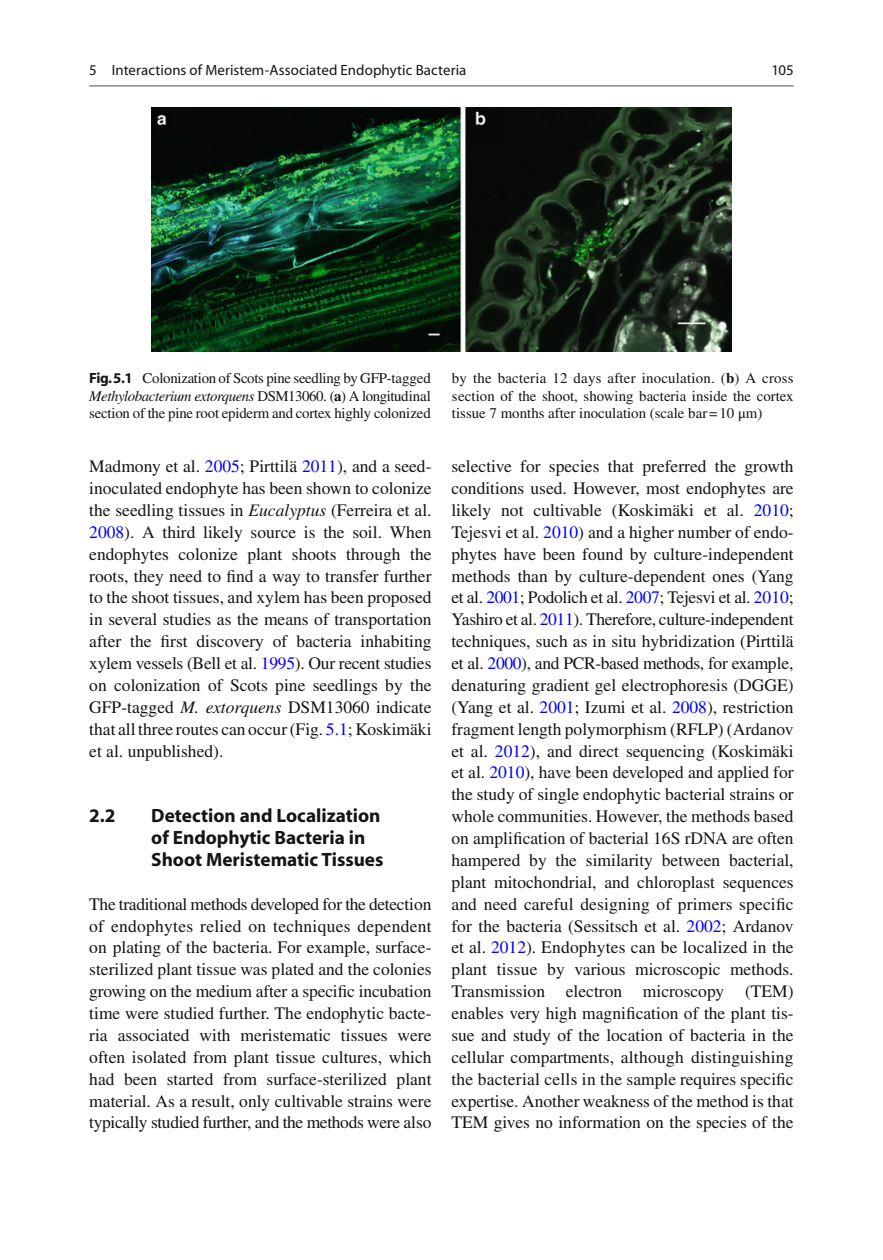
<style>
.page{position:relative;width:883px;height:1260px;background:#fff}
.page>*{position:absolute;margin:0;border:0;box-sizing:border-box;transform-origin:0 0}
.t1{font:700 19.25px/21.9px "Myriad";color:#131413}
.t2{font:17.5px/21.9px "Times";color:#131413;text-align:justify}
.t3{font:14.88px/17.5px "Times";color:#131413;text-align:justify}
.t4{font:14.88px "Myriad";letter-spacing:.01em;color:#131413}
.s1{font-family:"Myriad";font-weight:700}
.s2{font-style:italic}
.s3{font-weight:700}
.s4{font-family:"STIX General"}
.s5{color:#00f}
</style>
<div class="page">
<img style="left:151px;top:107px;width:581px;height:245px">
<hr style="left:89px;top:85px;width:705px;height:2px;background:#989898">
<p class="t4" style="left:89px;top:64px;width:379px">5 Interactions of Meristem- Associated Endophytic Bacteria</p>
<p class="t4" style="left:771px;top:64px;width:24px">105</p>
<p class="t3" style="left:89px;top:371px;width:343px"><span class="s1">Fig. 5.1</span> Colonization of Scots pine seedling by GFP-tagged <span class="s2">Methylobacterium extorquens</span> DSM13060. ( <span class="s3">a</span> ) A longitudinal section of the pine root epiderm and cortex highly colonized</p>
<p class="t3" style="left:452px;top:371px;width:343px">by the bacteria 12 days after inoculation. ( <span class="s3">b</span> ) A cross section of the shoot, showing bacteria inside the cortex tissue 7 months after inoculation (scale bar = 10 <span class="s4">μ</span>m)</p>
<p class="t2" style="left:89px;top:457px;width:344px">Madmony et al. <span class="s5">2005</span> ; Pirttilä <span class="s5">2011</span> ), and a seed&shy;inoculated endophyte has been shown to colonize the seedling tissues in <span class="s2">Eucalyptus</span> (Ferreira et al.<br><span class="s5">2008</span> ). A third likely source is the soil. When endophytes colonize plant shoots through the roots, they need to find a way to transfer further to the shoot tissues, and xylem has been proposed in several studies as the means of transportation after the first discovery of bacteria inhabiting xylem vessels (Bell et al. <span class="s5">1995</span> ). Our recent studies on colonization of Scots pine seedlings by the GFP-tagged <span class="s2">M. extorquens</span> DSM13060 indicate that all three routes can occur (Fig. <span class="s5">5.1</span> ; Koskimäki et al. unpublished).</p>
<p class="t1" style="left:89px;top:806px;width:28px">2.2</p>
<p class="t1" style="left:151px;top:806px;width:234px">Detection and Localization of Endophytic Bacteria in<br>Shoot Meristematic Tissues</p>
<p class="t2" style="left:89px;top:895px;width:344px">The traditional methods developed for the detection of endophytes relied on techniques dependent on plating of the bacteria. For example, surface&shy;sterilized plant tissue was plated and the colonies growing on the medium after a specific incubation time were studied further. The endophytic bacte&shy;ria associated with meristematic tissues were often isolated from plant tissue cultures, which had been started from surface- sterilized plant material. As a result, only cultivable strains were typically studied further, and the methods were also</p>
<p class="t2" style="left:451px;top:457px;width:344px">selective for species that preferred the growth conditions used. However, most endophytes are likely not cultivable (Koskimäki et al. <span class="s5">2010</span> ; Tejesvi et al. <span class="s5">2010</span> ) and a higher number of endo&shy;phytes have been found by culture-independent methods than by culture- dependent ones (Yang et al. <span class="s5">2001</span> ; Podolich et al. <span class="s5">2007</span> ; Tejesvi et al. <span class="s5">2010</span> ; Yashiro et al. <span class="s5">2011</span> ). Therefore, culture-independent techniques, such as in situ hybridization (Pirttilä et al. <span class="s5">2000</span> ), and PCR-based methods, for example, denaturing gradient gel electrophoresis (DGGE) (Yang et al. <span class="s5">2001</span> ; Izumi et al. <span class="s5">2008</span> ), restriction fragment length polymorphism (RFLP) (Ardanov et al. <span class="s5">2012</span> ), and direct sequencing (Koskimäki et al. <span class="s5">2010</span> ), have been developed and applied for the study of single endophytic bacterial strains or whole communities. However, the methods based on amplification of bacterial 16S rDNA are often hampered by the similarity between bacterial, plant mitochondrial, and chloroplast sequences and need careful designing of primers specific for the bacteria (Sessitsch et al. <span class="s5">2002</span> ; Ardanov et al. <span class="s5">2012</span> ). Endophytes can be localized in the plant tissue by various microscopic methods.<br>Transmission electron microscopy (TEM) enables very high magnification of the plant tis&shy;sue and study of the location of bacteria in the cellular compartments, although distinguishing the bacterial cells in the sample requires specific expertise. Another weakness of the method is that TEM gives no information on the species of the</p>
</div>
